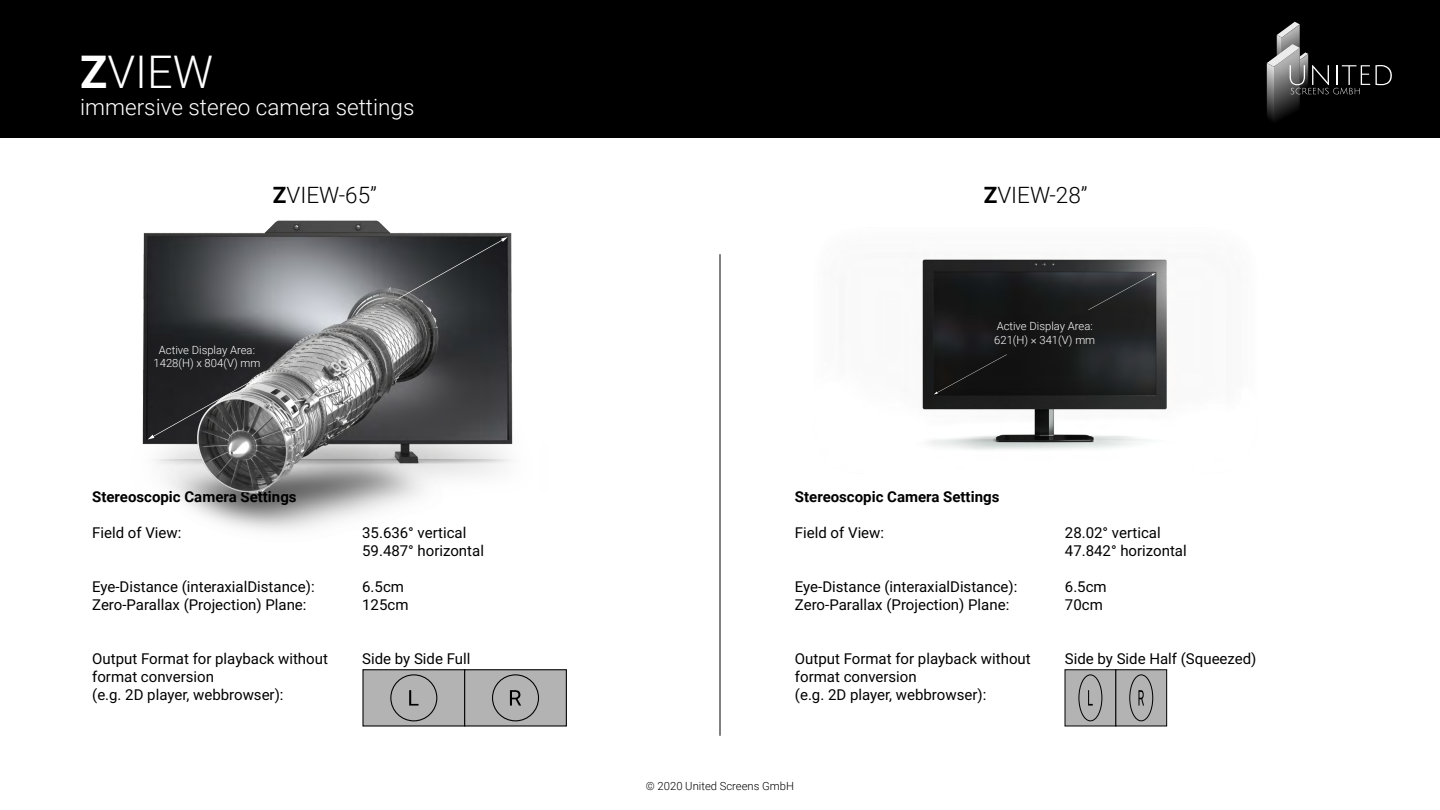
<style>
.page{position:relative;width:1440px;height:810px;background:#fff}
.page>*{position:absolute;margin:0;border:0;box-sizing:border-box;transform-origin:0 0}
.t1{font:300 45px "Roboto";color:#fff}
.t2{font:300 22.5px "Roboto";color:#fff}
.t3{font:300 22.5px "Roboto";color:#000}
.t4{font:15px/18px "Roboto";color:#000}
.t5{font:700 15px "Roboto";color:#000}
.t6{font:300 11.25px/13.5px "Roboto";color:#fff}
.t7{font:300 11.25px "Roboto";color:#000}
.s1{font-weight:700}
</style>
<div class="page">
<div style="left:0;top:0;width:1440px;height:138px;background:#000"></div>
<img style="left:922px;top:259px;width:245px;height:191px">
<hr style="left:720px;top:254px;width:1px;height:482px;background:#000">
<svg style="left:1088px;top:273px;width:68px;height:37px;background:#2d2e30"></svg>
<div style="left:934px;top:354px;width:73px;height:41px;background:#121212"></div>
<img style="left:142px;top:220px;width:371px;height:311px">
<svg style="left:398px;top:237px;width:110px;height:62px;background:#303234"></svg>
<svg style="left:148px;top:373px;width:118px;height:67px;background:#414143"></svg>
<div style="left:362px;top:669px;width:103px;height:58px;background:#b3b3b3;border:1px solid #000"></div>
<div style="left:464px;top:669px;width:103px;height:58px;background:#b3b3b3;border:1px solid #000"></div>
<div style="left:390px;top:674px;width:47px;height:47px;border:1px solid #000;border-radius:50%"></div>
<svg style="left:409px;top:690px;width:10px;height:16px"></svg>
<svg style="left:510px;top:690px;width:11px;height:16px"></svg>
<div style="left:492px;top:674px;width:47px;height:47px;border:1px solid #000;border-radius:50%"></div>
<div style="left:1065px;top:669px;width:51px;height:57px;background:#b3b3b3"></div>
<div style="left:1115px;top:669px;width:52px;height:57px;background:#b3b3b3;border:1px solid #000"></div>
<div style="left:1079px;top:675px;width:23px;height:46px;border:1px solid #000;border-radius:50%"></div>
<svg style="left:1088px;top:690px;width:5px;height:16px"></svg>
<svg style="left:1138px;top:690px;width:6px;height:16px"></svg>
<div style="left:1129px;top:675px;width:24px;height:46px;border:1px solid #000;border-radius:50%"></div>
<svg style="left:1267px;top:22px;width:125px;height:99px"></svg>
<h1 class="t1" style="left:80px;top:40px;width:134px"><span class="s1">Z</span>VIEW</h1>
<h2 class="t2" style="left:80px;top:91px;width:336px">immersive stereo camera settings</h2>
<h2 class="t3" style="left:273px;top:179px;width:105px"><span class="s1">Z</span>VIEW-65”</h2>
<h2 class="t3" style="left:984px;top:179px;width:105px"><span class="s1">Z</span>VIEW-28”</h2>
<p class="t6" style="left:154px;top:342px;width:108px;text-align:center">Active Display Area:<br>1428(H) x 804(V) mm</p>
<p class="t6" style="left:994px;top:319px;width:103px">Active Display Area:<br>621(H) × 341(V) mm</p>
<p class="t5" style="left:92px;top:486px;width:206px">Stereoscopic Camera Settings</p>
<p class="t4" style="left:92px;top:523px;width:91px">Field of View:</p>
<p class="t4" style="left:362px;top:523px;width:123px">35.636° vertical<br>59.487° horizontal</p>
<p class="t4" style="left:92px;top:577px;width:224px">Eye-Distance (interaxialDistance):</p>
<p class="t4" style="left:362px;top:577px;width:43px">6.5cm</p>
<p class="t4" style="left:92px;top:595px;width:216px">Zero-Parallax (Projection) Plane:</p>
<p class="t4" style="left:362px;top:595px;width:48px">125cm</p>
<p class="t4" style="left:92px;top:649px;width:237px">Output Format for playback without</p>
<p class="t4" style="left:362px;top:649px;width:110px">Side by Side Full</p>
<p class="t4" style="left:92px;top:667px;width:193px">format conversion<br>(e.g. 2D player, webbrowser):</p>
<p class="t5" style="left:795px;top:486px;width:206px">Stereoscopic Camera Settings</p>
<p class="t4" style="left:795px;top:523px;width:91px">Field of View:</p>
<p class="t4" style="left:1065px;top:523px;width:123px">28.02° vertical<br>47.842° horizontal</p>
<p class="t4" style="left:795px;top:577px;width:224px">Eye-Distance (interaxialDistance):</p>
<p class="t4" style="left:1065px;top:577px;width:43px">6.5cm</p>
<p class="t4" style="left:795px;top:595px;width:216px">Zero-Parallax (Projection) Plane:</p>
<p class="t4" style="left:1065px;top:595px;width:39px">70cm</p>
<p class="t4" style="left:795px;top:649px;width:237px">Output Format for playback without</p>
<p class="t4" style="left:1065px;top:649px;width:193px">Side by Side Half (Squeezed)</p>
<p class="t4" style="left:795px;top:667px;width:193px">format conversion<br>(e.g. 2D player, webbrowser):</p>
<p class="t7" style="left:646px;top:778px;width:150px">© 2020 United Screens GmbH</p>
</div>
